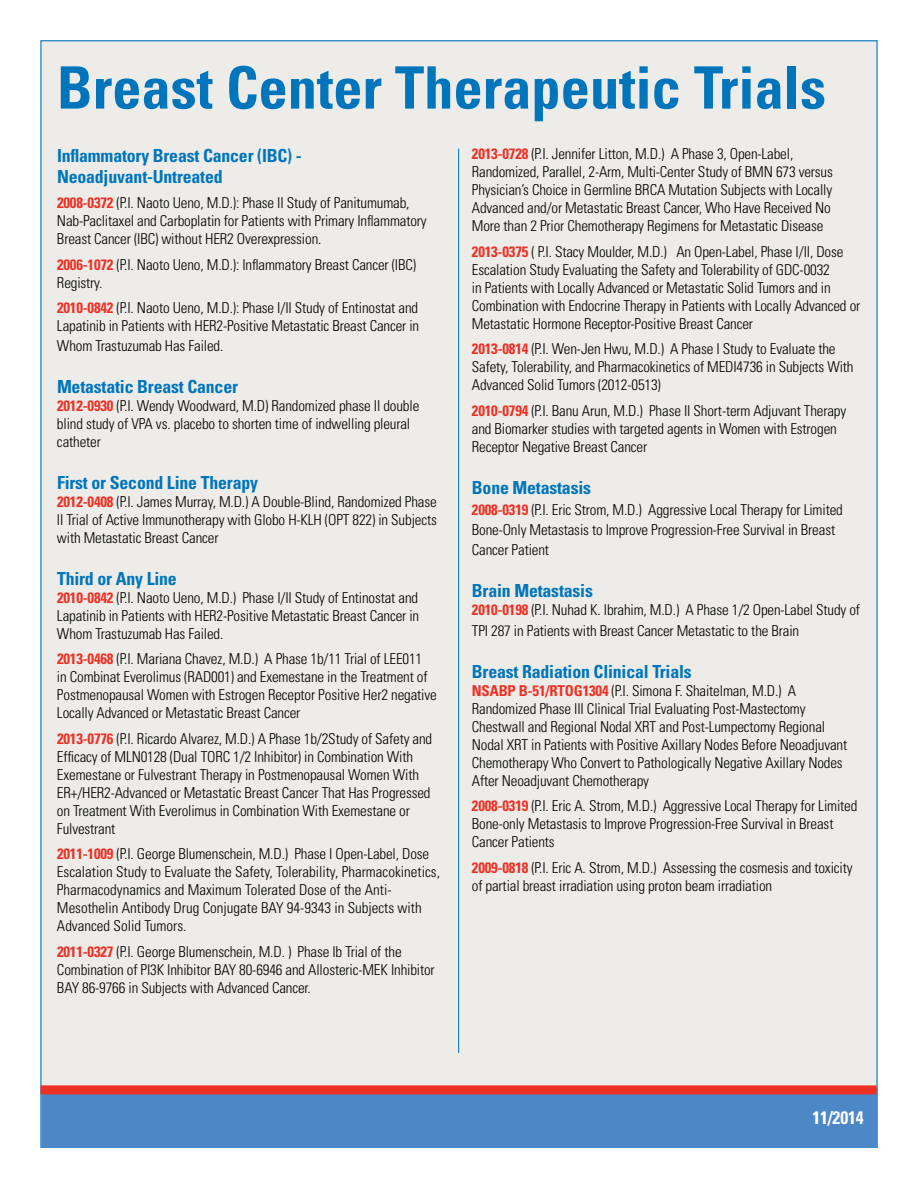
<style>
.page{position:relative;width:918px;height:1188px;background:#fff}
.page>*{position:absolute;margin:0;border:0;box-sizing:border-box;transform-origin:0 0}
.t1{font:700 condensed 58.5px "Univers LT Std";color:#0075bc}
.t2{font:700 condensed 18px/21px "Univers LT Std";letter-spacing:-.01em;color:#0075bc}
.t3{font:700 condensed 18px "Univers LT Std";letter-spacing:-.01em;color:#fff}
.t4{font:300 condensed 15px/18px "Univers LT Std";letter-spacing:-.01em;color:#000}
.s1{font-weight:700;color:#ee3124}
</style>
<div class="page">
<div style="left:40px;top:40px;width:838px;height:1108px;background:#edece9"></div>
<hr style="left:458px;top:148px;width:1px;height:905px;background:#0075bc">
<div style="left:41px;top:1088px;width:837px;height:60px;background:#4e87c6;border:2px solid #4e87c6"></div>
<div style="left:40px;top:1085px;width:837px;height:9px;background:#ee3124"></div>
<h1 class="t1" style="left:57px;top:52px;width:771px">Breast Center Therapeutic Trials</h1>
<p class="t2" style="left:57px;top:145px;width:246px">Inflammatory Breast Cancer (IBC) -<br>Neoadjuvant-Untreated</p>
<p class="t4" style="left:57px;top:194px;width:371px"><span class="s1">2008-0372</span> (P.I. Naoto Ueno, M.D.): Phase II Study of Panitumumab,<br>Nab-Paclitaxel and Carboplatin for Patients with Primary Inflammatory<br>Breast Cancer (IBC) without HER2 Overexpression.</p>
<p class="t4" style="left:57px;top:255px;width:361px"><span class="s1">2006-1072</span> (P.I. Naoto Ueno, M.D.): Inflammatory Breast Cancer (IBC)<br>Registry.</p>
<p class="t4" style="left:57px;top:299px;width:364px"><span class="s1">2010-0842</span> (P.I. Naoto Ueno, M.D.): Phase I/II Study of Entinostat and<br>Lapatinib in Patients with HER2-Positive Metastatic Breast Cancer in</p>
<p class="t4" style="left:57px;top:336px;width:168px">Whom Trastuzumab Has Failed.</p>
<p class="t2" style="left:57px;top:376px;width:183px">Metastatic Breast Cancer</p>
<p class="t4" style="left:57px;top:396px;width:364px"><span class="s1">2012-0930</span> (P.I. Wendy Woodward, M.D) Randomized phase II double blind study of VPA vs. placebo to shorten time of indwelling pleural catheter</p>
<p class="t2" style="left:57px;top:472px;width:203px">First or Second Line Therapy</p>
<p class="t4" style="left:57px;top:492px;width:381px;text-align:justify"><span class="s1">2012-0408</span> (P.I. James Murray, M.D.) A Double-Blind, Randomized Phase II Trial of Active Immunotherapy with Globo H-KLH (OPT 822) in Subjects with Metastatic Breast Cancer</p>
<p class="t2" style="left:57px;top:568px;width:121px">Third or Any Line</p>
<p class="t4" style="left:57px;top:588px;width:364px;text-align:justify"><span class="s1">2010-0842</span> (P.I. Naoto Ueno, M.D.) Phase I/II Study of Entinostat and Lapatinib in Patients with HER2-Positive Metastatic Breast Cancer in Whom Trastuzumab Has Failed.</p>
<p class="t4" style="left:57px;top:650px;width:381px"><span class="s1">2013-0468</span> (P.I. Mariana Chavez, M.D.) A Phase 1b/11 Trial of LEE011<br>in Combinat Everolimus (RAD001) and Exemestane in the Treatment of Postmenopausal Women with Estrogen Receptor Positive Her2 negative Locally Advanced or Metastatic Breast Cancer</p>
<p class="t4" style="left:57px;top:729px;width:377px"><span class="s1">2013-0776</span> (P.I. Ricardo Alvarez, M.D.) A Phase 1b/2Study of Safety and Efficacy of MLN0128 (Dual TORC 1/2 Inhibitor) in Combination With Exemestane or Fulvestrant Therapy in Postmenopausal Women With ER+/HER2-Advanced or Metastatic Breast Cancer That Has Progressed on Treatment With Everolimus in Combination With Exemestane or Fulvestrant</p>
<p class="t4" style="left:57px;top:845px;width:385px"><span class="s1">2011-1009</span> (P.I. George Blumenschein, M.D.) Phase I Open-Label, Dose Escalation Study to Evaluate the Safety, Tolerability, Pharmacokinetics, Pharmacodynamics and Maximum Tolerated Dose of the Anti-Mesothelin Antibody Drug Conjugate BAY 94-9343 in Subjects with Advanced Solid Tumors.</p>
<p class="t4" style="left:57px;top:942px;width:379px"><span class="s1">2011-0327</span> (P.I. George Blumenschein, M.D. ) Phase Ib Trial of the<br>Combination of PI3K Inhibitor BAY 80-6946 and Allosteric-MEK Inhibitor<br>BAY 86-9766 in Subjects with Advanced Cancer.</p>
<p class="t4" style="left:472px;top:145px;width:363px"><span class="s1">2013-0728</span> (P.I. Jennifer Litton, M.D.) A Phase 3, Open-Label, Randomized, Parallel, 2-Arm, Multi-Center Study of BMN 673 versus Physician’s Choice in Germline BRCA Mutation Subjects with Locally Advanced and/or Metastatic Breast Cancer, Who Have Received No More than 2 Prior Chemotherapy Regimens for Metastatic Disease</p>
<p class="t4" style="left:472px;top:243px;width:390px"><span class="s1">2013-0375</span> ( P.I. Stacy Moulder, M.D.) An Open-Label, Phase I/II, Dose Escalation Study Evaluating the Safety and Tolerability of GDC-0032<br>in Patients with Locally Advanced or Metastatic Solid Tumors and in Combination with Endocrine Therapy in Patients with Locally Advanced or Metastatic Hormone Receptor-Positive Breast Cancer</p>
<p class="t4" style="left:472px;top:340px;width:383px"><span class="s1">2013-0814</span> (P.I. Wen-Jen Hwu, M.D.) A Phase I Study to Evaluate the<br>Safety, Tolerability, and Pharmacokinetics of MEDI4736 in Subjects With<br>Advanced Solid Tumors (2012-0513)</p>
<p class="t4" style="left:472px;top:402px;width:376px"><span class="s1">2010-0794</span> (P.I. Banu Arun, M.D.) Phase II Short-term Adjuvant Therapy and Biomarker studies with targeted agents in Women with Estrogen<br>Receptor Negative Breast Cancer</p>
<p class="t2" style="left:472px;top:477px;width:121px">Bone Metastasis</p>
<p class="t4" style="left:472px;top:499px;width:372px;line-height:20.2px"><span class="s1">2008-0319</span> (P.I. Eric Strom, M.D.) Aggressive Local Therapy for Limited<br>Bone-Only Metastasis to Improve Progression-Free Survival in Breast<br>Cancer Patient</p>
<p class="t2" style="left:472px;top:580px;width:123px">Brain Metastasis</p>
<p class="t4" style="left:472px;top:600px;width:390px;line-height:20.2px"><span class="s1">2010-0198</span> (P.I. Nuhad K. Ibrahim, M.D.) A Phase 1/2 Open-Label Study of<br>TPI 287 in Patients with Breast Cancer Metastatic to the Brain</p>
<p class="t2" style="left:472px;top:661px;width:221px">Breast Radiation Clinical Trials</p>
<p class="t4" style="left:472px;top:681px;width:377px"><span class="s1">NSABP B-51/RTOG1304</span> (P.I. Simona F. Shaitelman, M.D.) A Randomized Phase III Clinical Trial Evaluating Post-Mastectomy Chestwall and Regional Nodal XRT and Post-Lumpectomy Regional Nodal XRT in Patients with Positive Axillary Nodes Before Neoadjuvant Chemotherapy Who Convert to Pathologically Negative Axillary Nodes After Neoadjuvant Chemotherapy</p>
<p class="t4" style="left:472px;top:797px;width:387px"><span class="s1">2008-0319</span> (P.I. Eric A. Strom, M.D.) Aggressive Local Therapy for Limited<br>Bone-only Metastasis to Improve Progression-Free Survival in Breast<br>Cancer Patients</p>
<p class="t4" style="left:472px;top:858px;width:382px"><span class="s1">2009-0818</span> (P.I. Eric A. Strom, M.D.) Assessing the cosmesis and toxicity of partial breast irradiation using proton beam irradiation</p>
<p class="t3" style="left:812px;top:1106px;width:53px">11/2014</p>
</div>
